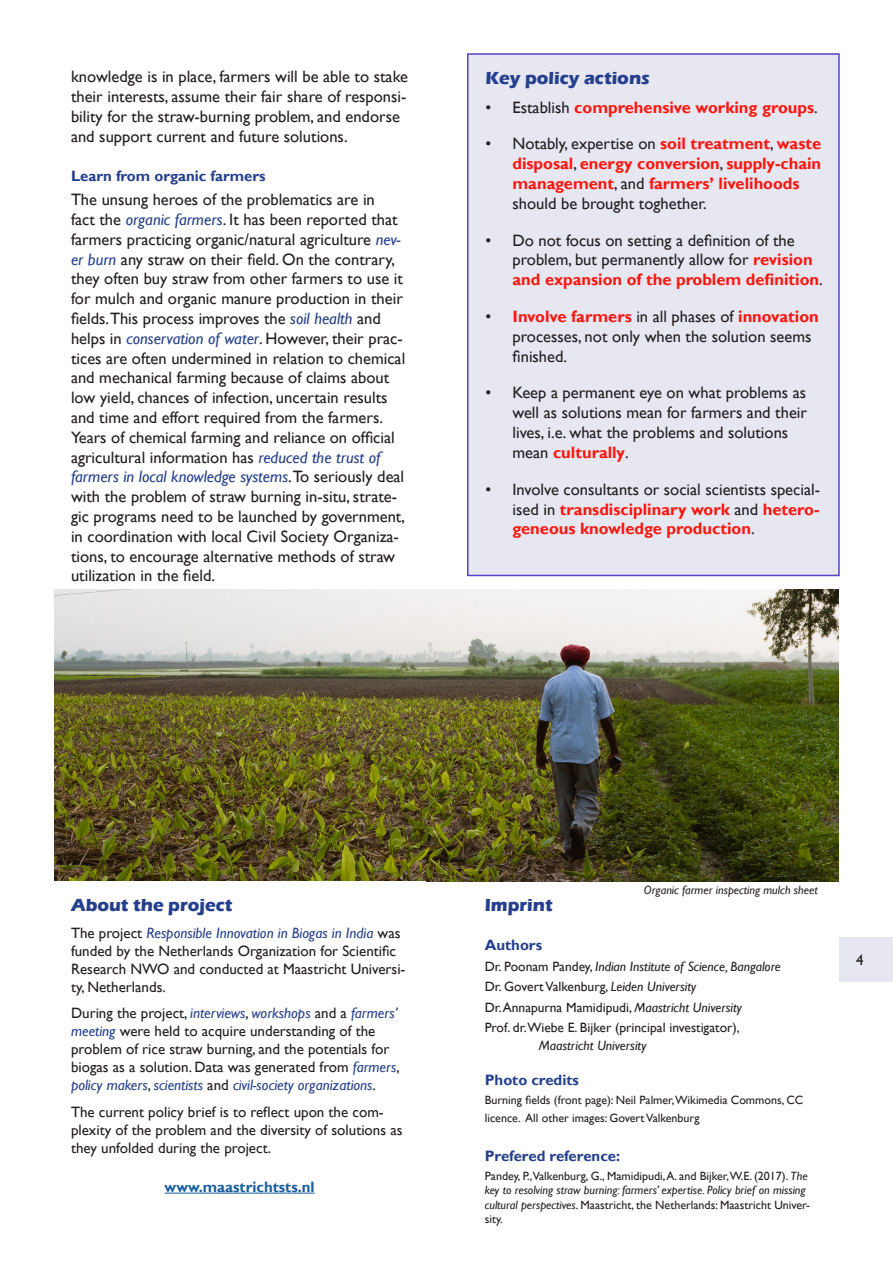
<style>
.page{position:relative;width:893px;height:1263px;background:#fff}
.page>*{position:absolute;margin:0;border:0;box-sizing:border-box;transform-origin:0 0}
.Heading_1{font:700 18px "Eras ITC";color:#253f8e}
.t1{font:16.5px/19.8px "Gill Sans";color:#231f20}
.t2{font:700 16.5px/19.8px "Gill Sans";color:#ff160e}
.Imprint{font:15px/18px "Gill Sans";color:#231f20}
.Heading_2{font:700 15px "Gill Sans";color:#253f8e}
.Heading_2-2{font:700 15px "Gill Sans";color:#175d9e}
.Imprint-2{font:13.5px/18px "Gill Sans";color:#231f20}
.Imprint-3{font:italic 13.5px "Gill Sans";color:#231f20}
.Imprint-4{font:12px/14.4px "Gill Sans";color:#231f20}
.t3{font:italic 12px "Gill Sans";color:#231f20}
.s1{font-style:italic;color:#253f8e}
.s2{font-weight:400;color:#231f20}
.s3{font-weight:700;color:#ff160e}
.s4{font-style:normal}
.s5{font-style:italic}
</style>
<div class="page">
<div style="left:839px;top:938px;width:54px;height:44px;background:#e7e7f2"></div>
<img style="left:55px;top:589px;width:784px;height:293px">
<hr style="left:165px;top:1193px;width:150px;height:1px;background:#175d9e">
<div style="left:468px;top:54px;width:371px;height:521px;background:#e7e7f2"></div>
<div style="left:467px;top:53px;width:373px;height:523px;border:2px solid #5941c9"></div>
<p class="t1" style="left:71px;top:67px;width:338px">knowledge is in place, farmers will be able to stake their interests, assume their fair share of responsi&shy;bility for the straw-burning problem, and endorse and support current and future solutions.</p>
<p class="Heading_2" style="left:71px;top:167px;width:196px">Learn from organic farmers</p>
<p class="t1" style="left:71px;top:190px;width:336px">The unsung heroes of the problematics are in<br>fact the <span class="s1">organic farmers</span>. It has been reported that farmers practicing organic/natural agriculture <span class="s1">nev&shy;er burn</span> any straw on their field. On the contrary, they often buy straw from other farmers to use it for mulch and organic manure production in their fields.This process improves the <span class="s1">soil health</span> and helps in <span class="s1">conservation of water</span>. However, their prac&shy;tices are often undermined in relation to chemical and mechanical farming because of claims about low yield, chances of infection, uncertain results and time and effort required from the farmers.<br>Years of chemical farming and reliance on official agricultural information has <span class="s1">reduced the trust of farmers in local knowledge systems</span>.To seriously deal with the problem of straw burning in-situ, strate&shy;gic programs need to be launched by government, in coordination with local Civil Society Organiza&shy;tions, to encourage alternative methods of straw utilization in the field.</p>
<p class="Heading_1" style="left:485px;top:68px;width:166px">Key policy actions</p>
<p class="t2" style="left:485px;top:98px;width:334px"><span class="s2">• Establish</span> comprehensive working groups<span class="s2">.</span></p>
<p class="t2" style="left:512px;top:134px;width:310px;text-indent:-27px"><span class="s2">• Notably, expertise on</span> soil treatment<span class="s2">,</span> waste disposal<span class="s2">,</span> energy conversion<span class="s2">,</span> supply-chain management<span class="s2">, and</span> farmers’ livelihoods <span class="s2">should be brought toghether.</span></p>
<p class="t1" style="left:512px;top:230px;width:312px;text-indent:-27px">• Do not focus on setting a definition of the problem, but permanently allow for <span class="s3">revision and expansion of the problem definition</span>.</p>
<p class="t1" style="left:512px;top:307px;width:308px;text-indent:-27px">• <span class="s3">Involve farmers</span> in all phases of <span class="s3">innovation </span>processes, not only when the solution seems finished.</p>
<p class="t1" style="left:512px;top:383px;width:296px;text-indent:-27px">• Keep a permanent eye on what problems as well as solutions mean for farmers and their lives, i.e. what the problems and solutions mean <span class="s3">culturally</span>.</p>
<p class="t1" style="left:512px;top:479px;width:309px;text-align:justify;text-indent:-27px">• Involve consultants or social scientists special&shy;ised in <span class="s3">transdisciplinary work</span> and <span class="s3">hetero&shy;geneous knowledge production</span>.</p>
<p class="Heading_1" style="left:71px;top:895px;width:163px">About the project</p>
<p class="Imprint" style="left:71px;top:924px;width:336px">The project <span class="s1">Responsible Innovation in Biogas in India</span> was funded by the Netherlands Organization for Scientific Research NWO and conducted at Maastricht Universi&shy;ty, Netherlands.</p>
<p class="Imprint" style="left:71px;top:1004px;width:330px">During the project, <span class="s1">interviews</span>, <span class="s1">workshops</span> and a <span class="s1">farmers’ meeting</span> were held to acquire understanding of the problem of rice straw burning, and the potentials for biogas as a solution. Data was generated from <span class="s1">farmers</span>, <span class="s1">policy makers</span>, <span class="s1">scientists</span> and <span class="s1">civil-society organizations</span>.</p>
<p class="Imprint" style="left:71px;top:1103px;width:333px">The current policy brief is to reflect upon the com&shy;plexity of the problem and the diversity of solutions as they unfolded during the project.</p>
<p class="Heading_2-2" style="left:165px;top:1178px;width:151px">www.maastrichtsts.nl</p>
<p class="t3" style="left:644px;top:883px;width:175px">Organic farmer inspecting mulch sheet</p>
<p class="Heading_1" style="left:485px;top:895px;width:70px">Imprint</p>
<p class="Heading_2" style="left:485px;top:936px;width:59px">Authors</p>
<p class="Imprint-3" style="left:485px;top:958px;width:297px"><span class="s4">Dr. Poonam Pandey,</span> Indian Institute of Science, Bangalore</p>
<p class="Imprint-2" style="left:485px;top:978px;width:213px">Dr. Govert Valkenburg, <span class="s5">Leiden University</span></p>
<p class="Imprint-2" style="left:485px;top:998px;width:259px">Dr. Annapurna Mamidipudi, <span class="s5">Maastricht University</span></p>
<p class="Imprint-2" style="left:539px;top:1019px;width:203px;text-indent:-54px">Prof. dr.Wiebe E. Bijker (principal investigator),<br><span class="s5">Maastricht University</span></p>
<p class="Heading_2" style="left:485px;top:1071px;width:96px">Photo credits</p>
<p class="Imprint-4" style="left:485px;top:1091px;width:320px;line-height:18px">Burning fields (front page): Neil Palmer,Wikimedia Commons, CC licence. All other images: Govert Valkenburg</p>
<p class="Heading_2" style="left:485px;top:1147px;width:137px">Prefered reference:</p>
<p class="Imprint-4" style="left:485px;top:1169px;width:327px">Pandey, P.,Valkenburg, G., Mamidipudi, A. and Bijker,W.E. (2017). <span class="s5">The key to resolving straw burning: farmers’ expertise. Policy brief on missing cultural perspectives</span>. Maastricht, the Netherlands: Maastricht Univer&shy;sity.</p>
<p class="Imprint" style="left:856px;top:951px;width:9px">4</p>
</div>
